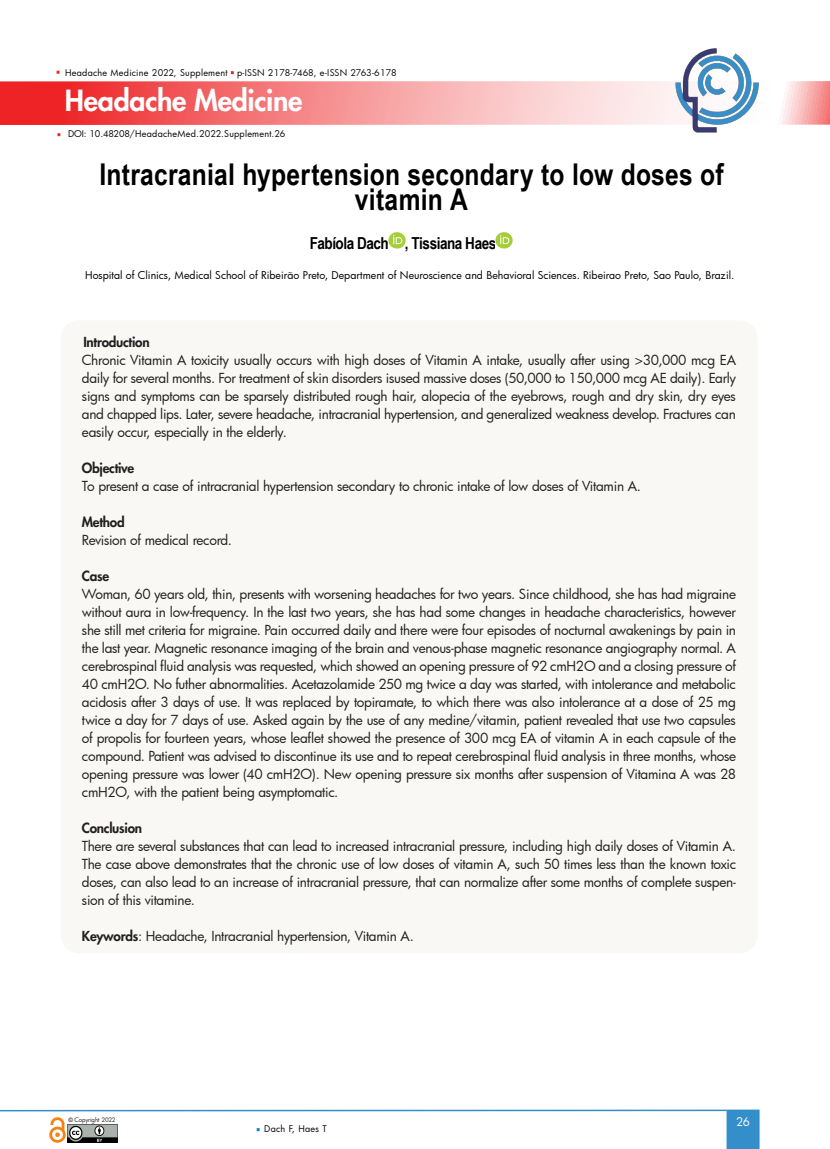
<style>
.page{position:relative;width:830px;height:1149px;background:#fff}
.page>*{position:absolute;margin:0;border:0;box-sizing:border-box;transform-origin:0 0}
.t1{font:700 30px/25.5px "Arial Narrow";letter-spacing:.01em;color:#000;text-align:center}
.t2{font:800 28.5px "Futura";letter-spacing:-.01em;color:#fff}
.t3{font:700 16.5px "Arial Narrow";letter-spacing:-.025em;color:#000}
.texto{font:13.5px/18px "Futura";letter-spacing:-.02em;color:#231f20;text-align:justify}
.texto-2{font:800 13.5px "Futura";letter-spacing:-.02em;color:#231f20}
.t4{font:11.55px "Futura";color:#fff}
.texto-3{font:10.5px "Futura";color:#000}
.t5{font:9px "Futura";letter-spacing:.03em;color:#040503}
.t6{font:6px "Futura";letter-spacing:-.02em;color:#231f20}
.s1{font-style:inherit}
.s2{font-weight:800}
.s3{font-family:"Arial";font-weight:700}
</style>
<div class="page">
<svg style="left:0;top:81px;width:829px;height:44px;background:#f69394"></svg>
<svg style="left:726px;top:1109px;width:33px;height:39px"></svg>
<hr style="left:0;top:1109px;width:726px;height:1px;background:#338eca">
<img style="left:67px;top:1124px;width:50px;height:18px">
<img style="left:49px;top:1117px;width:17px;height:25px">
<img style="left:674px;top:48px;width:85px;height:85px">
<img style="left:388px;top:232px;width:17px;height:16px">
<img style="left:495px;top:232px;width:17px;height:16px">
<div style="left:61px;top:320px;width:696px;height:632px;background:#f9f8f5;border-radius:18px"></div>
<p class="t5" style="left:65px;top:66px;width:333px">Headache Medicine 2022, Supplement p-ISSN 2178-7468, e-ISSN 2763-6178</p>
<h2 class="t2" style="left:65px;top:83px;width:239px">Headache Medicine</h2>
<p class="t5" style="left:68px;top:127px;width:219px"><span class="s1">DOI: 10.48208/</span>HeadacheMed.2022.Supplement.26</p>
<p class="t1" style="left:99px;top:160px;width:625px">Intracranial hypertension secondary to low doses of vitamin A</p>
<p class="t3" style="left:310px;top:231px;width:188px">Fabíola Dach , Tissiana Haes</p>
<p class="texto-3" style="left:85px;top:268px;width:650px">Hospital of Clinics, Medical School of Ribeirão Preto, Department of Neuroscience and Behavioral Sciences. Ribeirao Preto, Sao Paulo, Brazil.</p>
<p class="texto-2" style="left:83px;top:333px;width:68px">Introduction</p>
<p class="texto" style="left:82px;top:350px;width:655px">Chronic Vitamin A toxicity usually occurs with high doses of Vitamin A intake, usually after using &gt;30,000 mcg EA daily for several months. For treatment of skin disorders isused massive doses (50,000 to 150,000 mcg AE daily). Early signs and symptoms can be sparsely distributed rough hair, alopecia of the eyebrows, rough and dry skin, dry eyes and chapped lips. Later, severe headache, intracranial hypertension, and generalized weakness develop. Fractures can easily occur, especially in the elderly.</p>
<p class="texto-2" style="left:82px;top:459px;width:54px">Objective</p>
<p class="texto" style="left:82px;top:476px;width:560px">To present a case of intracranial hypertension secondary to chronic intake of low doses of Vitamin A.</p>
<p class="texto-2" style="left:82px;top:513px;width:44px">Method</p>
<p class="texto" style="left:82px;top:530px;width:151px">Revision of medical record.</p>
<p class="texto-2" style="left:82px;top:567px;width:29px">Case</p>
<p class="texto" style="left:82px;top:584px;width:655px">Woman, 60 years old, thin, presents with worsening headaches for two years. Since childhood, she has had migraine without aura in low-frequency. In the last two years, she has had some changes in headache characteristics, however she still met criteria for migraine. Pain occurred daily and there were four episodes of nocturnal awakenings by pain in the last year. Magnetic resonance imaging of the brain and venous-phase magnetic resonance angiography normal. A cerebrospinal fluid analysis was requested, which showed an opening pressure of 92 cmH2O and a closing pressure of 40 cmH2O. No futher abnormalities. Acetazolamide 250 mg twice a day was started, with intolerance and metabolic acidosis after 3 days of use. It was replaced by topiramate, to which there was also intolerance at a dose of 25 mg twice a day for 7 days of use. Asked again by the use of any medine/vitamin, patient revealed that use two capsules of propolis for fourteen years, whose leaflet showed the presence of 300 mcg EA of vitamin A in each capsule of the compound. Patient was advised to discontinue its use and to repeat cerebrospinal fluid analysis in three months, whose opening pressure was lower (40 cmH2O). New opening pressure six months after suspension of Vitamina A was 28 cmH2O, with the patient being asymptomatic.</p>
<p class="texto-2" style="left:82px;top:819px;width:62px">Conclusion</p>
<p class="texto" style="left:82px;top:836px;width:655px">There are several substances that can lead to increased intracranial pressure, including high daily doses of Vitamin A.<br>The case above demonstrates that the chronic use of low doses of vitamin A, such 50 times less than the known toxic doses, can also lead to an increase of intracranial pressure, that can normalize after some months of complete suspen&shy;sion of this vitamine.</p>
<p class="texto" style="left:82px;top:926px;width:333px"><span class="s2">Keywords</span>: Headache, Intracranial hypertension, Vitamin A.</p>
<p class="t6" style="left:69px;top:1114px;width:49px"><span class="s3">©</span> Copyright 2022</p>
<p class="t5" style="left:264px;top:1122px;width:64px">Dach F, Haes T</p>
<p class="t4" style="left:736px;top:1113px;width:15px">26</p>
</div>
